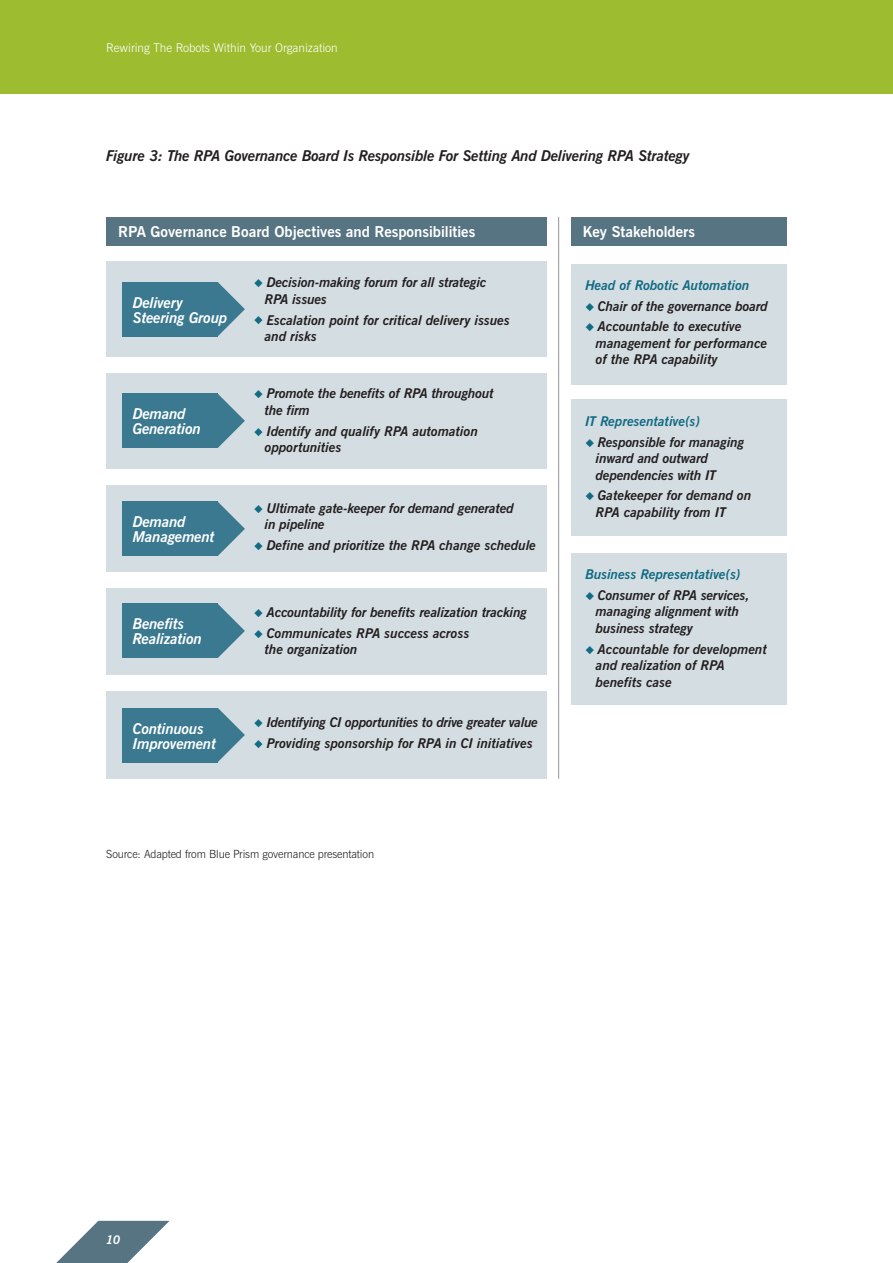
<style>
.page{position:relative;width:893px;height:1263px;background:#fff}
.page>*{position:absolute;margin:0;border:0;box-sizing:border-box;transform-origin:0 0}
.t1{font:italic 700 15px/15px "News Gothic BT";letter-spacing:-.01em;color:#fff}
.t2{font:italic 700 15px "News Gothic BT";letter-spacing:-.01em;color:#231f20}
.t3{font:700 15px "News Gothic BT";color:#fff}
.t4{font:italic 700 13.5px/16.5px "News Gothic BT";color:#231f20}
.t5{font:italic 700 13.5px "News Gothic BT";color:#116b84}
.t6{font:italic 700 13.5px "News Gothic BT";letter-spacing:-.02em;color:#231f20}
.t7{font:300 12px "News Gothic BT";color:#fff}
.t8{font:italic 700 12px "News Gothic BT";color:#fff}
.t9{font:300 11.25px "News Gothic BT";letter-spacing:-.01em;color:#231f20}
.s1{color:#116b84}
</style>
<div class="page">
<svg style="left:56px;top:1221px;width:114px;height:42px"></svg>
<div style="left:0;top:0;width:893px;height:94px;background:#9ebc2f"></div>
<div style="left:106px;top:217px;width:440px;height:28px;background:#577482"></div>
<div style="left:571px;top:217px;width:216px;height:28px;background:#577482"></div>
<div style="left:106px;top:261px;width:440px;height:96px;background:#d4dde2"></div>
<div style="left:123px;top:282px;width:95px;height:54px;background:#3a7990"></div>
<svg style="left:218px;top:282px;width:27px;height:54px"></svg>
<div style="left:106px;top:373px;width:440px;height:96px;background:#d4dde2"></div>
<div style="left:123px;top:394px;width:95px;height:54px;background:#3a7990"></div>
<svg style="left:218px;top:394px;width:27px;height:54px"></svg>
<div style="left:106px;top:485px;width:440px;height:86px;background:#d4dde2"></div>
<div style="left:123px;top:502px;width:95px;height:54px;background:#3a7990"></div>
<svg style="left:218px;top:502px;width:27px;height:54px"></svg>
<div style="left:106px;top:588px;width:440px;height:86px;background:#d4dde2"></div>
<div style="left:123px;top:604px;width:95px;height:54px;background:#3a7990"></div>
<svg style="left:218px;top:604px;width:27px;height:54px"></svg>
<div style="left:106px;top:691px;width:440px;height:88px;background:#d4dde2"></div>
<div style="left:123px;top:708px;width:95px;height:54px;background:#3a7990"></div>
<svg style="left:218px;top:708px;width:27px;height:54px"></svg>
<div style="left:571px;top:264px;width:216px;height:120px;background:#d4dde2"></div>
<div style="left:571px;top:400px;width:216px;height:136px;background:#d4dde2"></div>
<div style="left:571px;top:553px;width:216px;height:151px;background:#d4dde2"></div>
<hr style="left:558px;top:217px;width:1px;height:562px;background:#939598">
<p class="t7" style="left:106px;top:40px;width:233px">Rewiring The Robots Within Your Organization</p>
<p class="t2" style="left:106px;top:146px;width:585px">Figure 3: The RPA Governance Board Is Responsible For Setting And Delivering RPA Strategy</p>
<p class="t3" style="left:118px;top:223px;width:359px">RPA Governance Board Objectives and Responsibilities</p>
<p class="t3" style="left:583px;top:222px;width:114px">Key Stakeholders</p>
<p class="t1" style="left:133px;top:295px;width:96px">Delivery<br>Steering Group</p>
<p class="t1" style="left:133px;top:406px;width:70px">Demand<br>Generation</p>
<p class="t1" style="left:133px;top:514px;width:83px">Demand<br>Management</p>
<p class="t1" style="left:133px;top:616px;width:71px">Benefits<br>Realization</p>
<p class="t4" style="left:265px;top:274px;width:223px;text-indent:-11px"><span class="s1">◆</span> Decision-making forum for all strategic<br>RPA issues</p>
<p class="t4" style="left:265px;top:311px;width:247px;text-indent:-11px"><span class="s1">◆</span> Escalation point for critical delivery issues and risks</p>
<p class="t4" style="left:265px;top:385px;width:230px;text-indent:-11px"><span class="s1">◆</span> Promote the benefits of RPA throughout the firm</p>
<p class="t4" style="left:265px;top:422px;width:215px;text-indent:-11px"><span class="s1">◆</span> Identify and qualify RPA automation opportunities</p>
<p class="t4" style="left:265px;top:500px;width:251px;text-indent:-11px"><span class="s1">◆</span> Ultimate gate-keeper for demand generated in pipeline</p>
<p class="t4" style="left:254px;top:537px;width:283px"><span class="s1">◆</span> Define and prioritize the RPA change schedule</p>
<p class="t4" style="left:254px;top:604px;width:274px"><span class="s1">◆</span> Accountability for benefits realization tracking</p>
<p class="t4" style="left:265px;top:624px;width:206px;text-indent:-11px"><span class="s1">◆</span> Communicates RPA success across the organization</p>
<p class="t1" style="left:133px;top:720px;width:85px">Continuous<br>Improvement</p>
<p class="t6" style="left:254px;top:714px;width:285px"><span class="s1">◆</span> Identifying CI opportunities to drive greater value</p>
<p class="t4" style="left:254px;top:735px;width:280px"><span class="s1">◆</span> Providing sponsorship for RPA in CI initiatives</p>
<p class="t9" style="left:106px;top:848px;width:269px">Source: Adapted from Blue Prism governance presentation</p>
<p class="t5" style="left:585px;top:277px;width:166px">Head of Robotic Automation</p>
<p class="t4" style="left:585px;top:297px;width:184px"><span class="s1">◆</span> Chair of the governance board</p>
<p class="t4" style="left:596px;top:318px;width:173px;text-indent:-11px"><span class="s1">◆</span> Accountable to executive management for performance of the RPA capability</p>
<p class="t5" style="left:585px;top:413px;width:116px">IT Representative(s)</p>
<p class="t4" style="left:596px;top:433px;width:150px;text-indent:-11px"><span class="s1">◆</span> Responsible for managing inward and outward dependencies with IT</p>
<p class="t4" style="left:596px;top:487px;width:157px;text-indent:-11px"><span class="s1">◆</span> Gatekeeper for demand on<br>RPA capability from IT</p>
<p class="t5" style="left:585px;top:566px;width:157px">Business Representative(s)</p>
<p class="t4" style="left:596px;top:587px;width:155px;text-indent:-11px"><span class="s1">◆</span> Consumer of RPA services, managing alignment with business strategy</p>
<p class="t4" style="left:596px;top:640px;width:173px;text-indent:-11px"><span class="s1">◆</span> Accountable for development and realization of RPA benefits case</p>
<p class="t8" style="left:106px;top:1232px;width:16px">10</p>
</div>
